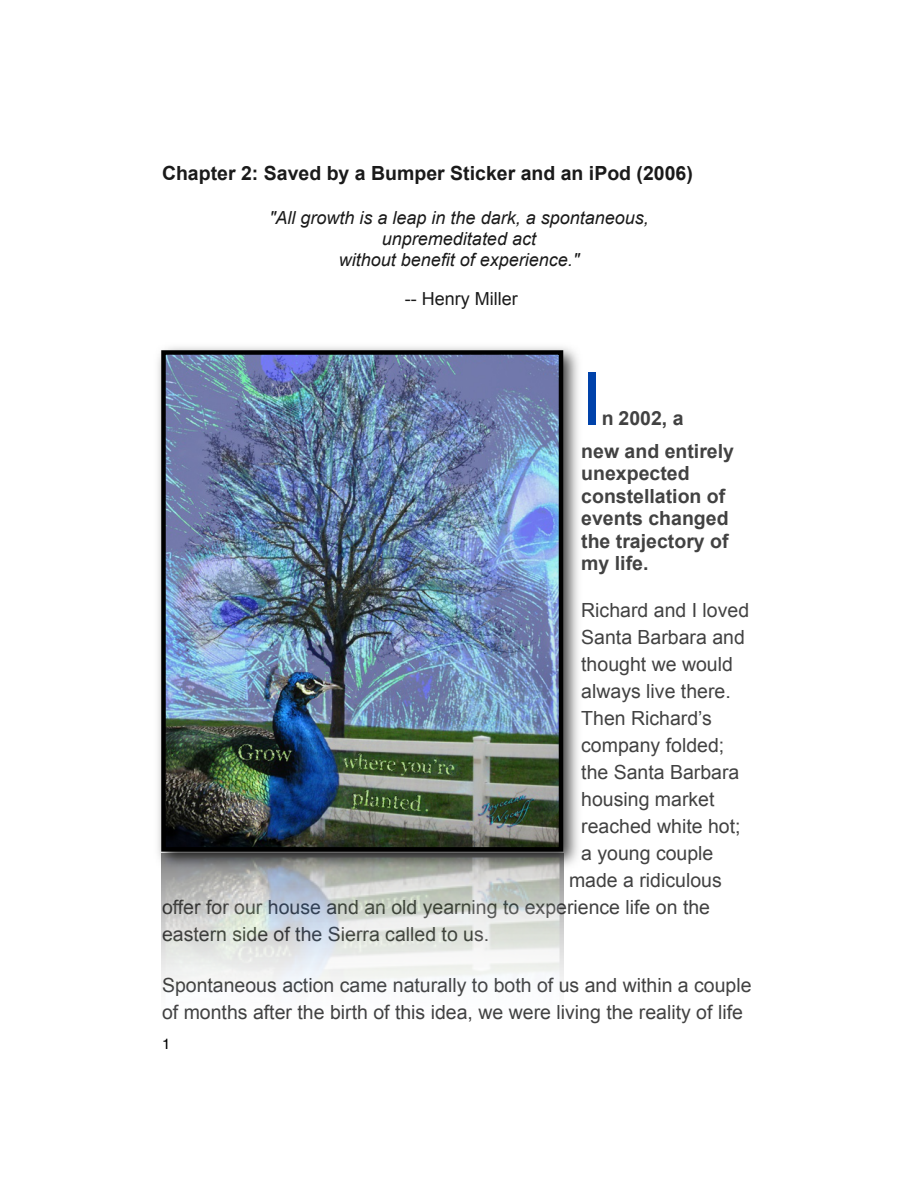
<style>
.page{position:relative;width:918px;height:1188px;background:#fff}
.page>*{position:absolute;margin:0;border:0;box-sizing:border-box;transform-origin:0 0}
.t1{font:72px "Lucida Grande";color:#0042aa}
.t2{font:19.5px/27px "Arial";color:#424242}
.t3{font:700 19.5px/22.5px "Arial";color:#424242}
.t4{font:700 19.5px "Arial";color:#1a1a1a}
.t5{font:italic 18px/21px "Arial";color:#1a1a1a;text-align:center}
.t6{font:18px "Arial";color:#1a1a1a}
.t7{font:15px "Helvetica";color:#000}
</style>
<div class="page">
<img style="left:158px;top:347px;width:420px;height:526px">
<img style="left:166px;top:355px;width:392px;height:492px">
<div style="left:161px;top:350px;width:402px;height:502px;border:4px solid #000"></div>
<img style="left:161px;top:853px;width:402px;height:133px">
<p class="t4" style="left:162px;top:166px;width:532px">Chapter 2: Saved by a Bumper Sticker and an iPod (2006)</p>
<p class="t5" style="left:269px;top:208px;width:381px">"All growth is a leap in the dark, a spontaneous, unpremeditated act<br>without benefit of experience."</p>
<p class="t6" style="left:405px;top:291px;width:114px">-- Henry Miller</p>
<h1 class="t1" style="left:581px;top:368px;width:22px">I</h1>
<p class="t3" style="left:581px;top:403px;width:154px;line-height:33px;text-indent:21px">n 2002, a<br>new and entirely</p>
<p class="t3" style="left:581px;top:464px;width:149px">unexpected constellation of events changed the trajectory of my life.</p>
<p class="t2" style="left:581px;top:598px;width:169px">Richard and I loved</p>
<p class="t2" style="left:581px;top:625px;width:165px">Santa Barbara and</p>
<p class="t2" style="left:581px;top:652px;width:153px">thought we would</p>
<p class="t2" style="left:581px;top:679px;width:151px">always live there.</p>
<p class="t2" style="left:581px;top:706px;width:132px">Then Richard’s</p>
<p class="t2" style="left:581px;top:733px;width:145px">company folded;</p>
<p class="t2" style="left:581px;top:760px;width:160px">the Santa Barbara</p>
<p class="t2" style="left:581px;top:787px;width:135px">housing market</p>
<p class="t2" style="left:581px;top:814px;width:161px">reached white hot;</p>
<p class="t2" style="left:581px;top:841px;width:134px">a young couple</p>
<p class="t2" style="left:569px;top:868px;width:154px">made a ridiculous</p>
<p class="t2" style="left:162px;top:895px;width:550px">offer for our house and an old yearning to experience life on the</p>
<p class="t2" style="left:162px;top:922px;width:329px">eastern side of the Sierra called to us.</p>
<p class="t2" style="left:162px;top:973px;width:591px">Spontaneous action came naturally to both of us and within a couple of months after the birth of this idea, we were living the reality of life</p>
<p class="t7" style="left:162px;top:1037px;width:10px">1</p>
</div>
